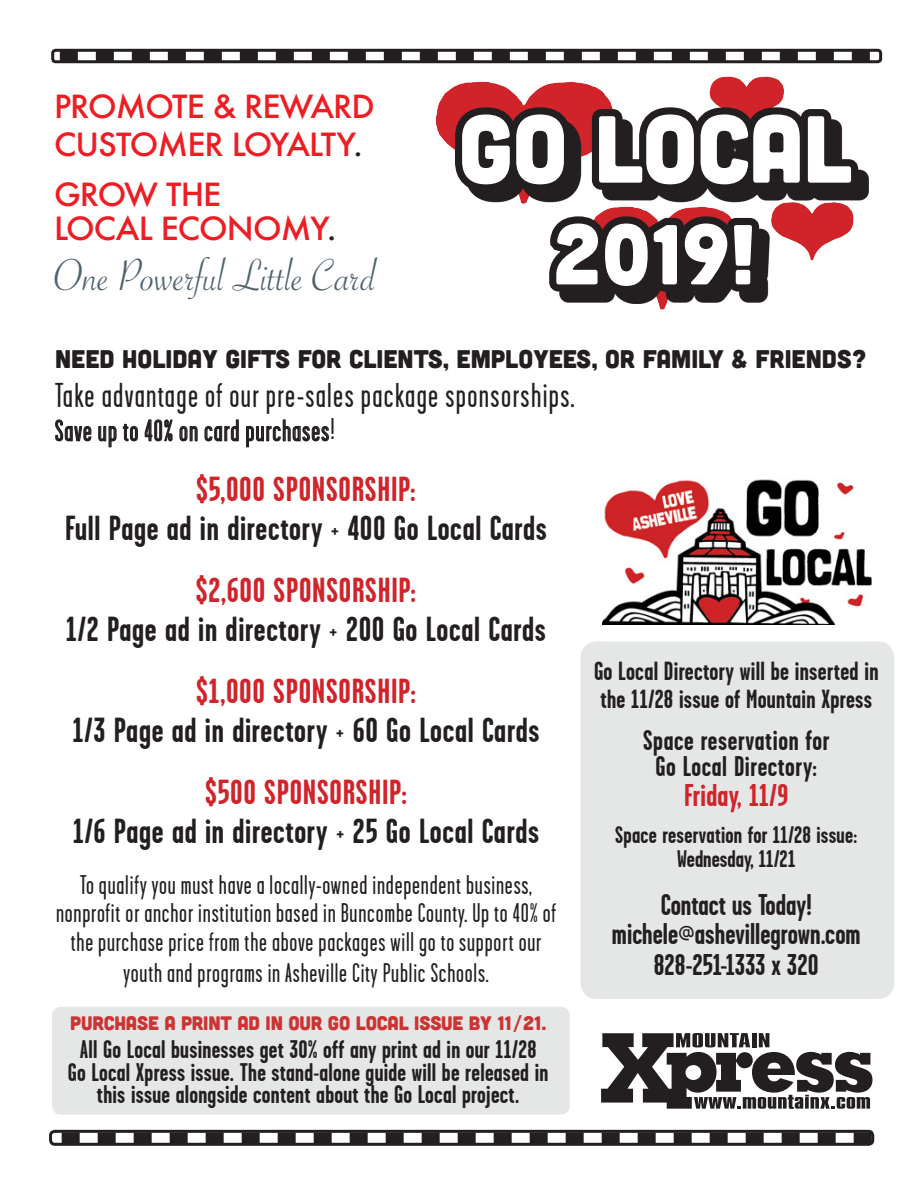
<style>
.page{position:relative;width:918px;height:1188px;background:#fff}
.page>*{position:absolute;margin:0;border:0;box-sizing:border-box;transform-origin:0 0}
.t1{font:94.95px "Cubano";letter-spacing:-.01em;color:#fff}
.t2{font:84.75px "Cubano";color:#fff}
.t3{font:48px "Savoye Let Plain";color:#50636c}
.t4{font:700 34.8px "Garage Gothic";letter-spacing:.02em;color:#231f20}
.t5{font:700 34.8px "Garage Gothic";letter-spacing:.02em;color:#d1232a}
.t6{font:34.5px "Garage Gothic";letter-spacing:.04em;color:#231f20}
.t7{font:700 31.5px "Garage Gothic";letter-spacing:.01em;color:#d1232a}
.t8{font:500 31.05px "Futura";letter-spacing:-.03em;color:#ee1d23}
.t9{font:700 30px "Garage Gothic";color:#231f20}
.t10{font:30px "Garage Gothic";letter-spacing:.04em;color:#231f20}
.t11{font:700 28.5px "Garage Gothic";letter-spacing:.02em;color:#231f20}
.t12{font:27px/28.5px "Garage Gothic";letter-spacing:.03em;color:#231f20;text-align:center}
.t13{font:700 26.25px/28.5px "Garage Gothic";letter-spacing:.01em;color:#231f20}
.t14{font:700 25.5px/22.5px "Garage Gothic";letter-spacing:.01em;color:#231f20;text-align:center}
.t15{font:25.5px "Cubano";color:#231f20}
.t16{font:700 24px "Garage Gothic";letter-spacing:.01em;color:#231f20}
.t17{font:19.5px "Cubano";letter-spacing:-.01em;color:#c33}
.s1{color:#231f20}
</style>
<div class="page">
<svg style="left:60px;top:53px;width:810px;height:6px"></svg>
<div style="left:51px;top:49px;width:831px;height:14px;border:3px solid #231f20;border-radius:3px"></div>
<div style="left:580px;top:642px;width:314px;height:357px;background:#e5e6e6;border-radius:16px"></div>
<svg style="left:601px;top:1033px;width:271px;height:76px"></svg>
<div style="left:52px;top:1007px;width:518px;height:108px;background:#e5e6e6;border-radius:9px"></div>
<svg style="left:55px;top:419px;width:37px;height:23px"></svg>
<svg style="left:98px;top:424px;width:40px;height:24px"></svg>
<svg style="left:144px;top:419px;width:29px;height:23px"></svg>
<svg style="left:179px;top:426px;width:19px;height:16px"></svg>
<svg style="left:204px;top:419px;width:35px;height:23px"></svg>
<svg style="left:246px;top:419px;width:83px;height:29px"></svg>
<svg style="left:62px;top:1134px;width:808px;height:8px"></svg>
<div style="left:49px;top:1130px;width:825px;height:16px;border:3px solid #231f20;border-radius:4px"></div>
<img style="left:709px;top:76px;width:75px;height:24px">
<img style="left:435px;top:81px;width:174px;height:63px">
<svg style="left:480px;top:118px;width:389px;height:186px"></svg>
<svg style="left:448px;top:100px;width:130px;height:99px;background:#4a2c2e"></svg>
<svg style="left:585px;top:100px;width:280px;height:99px"></svg>
<svg style="left:542px;top:206px;width:223px;height:97px;background:#4e4041"></svg>
<img style="left:766px;top:197px;width:92px;height:71px">
<img style="left:603px;top:479px;width:268px;height:145px">
<p class="t8" style="left:54px;top:85px;width:322px">PROMOTE &amp; REWARD</p>
<p class="t8" style="left:54px;top:123px;width:311px">CUSTOMER LOYALTY<span class="s1">.</span></p>
<p class="t8" style="left:54px;top:173px;width:169px">GROW THE</p>
<p class="t8" style="left:54px;top:207px;width:284px">LOCAL ECONOMY<span class="s1">.</span></p>
<p class="t3" style="left:54px;top:244px;width:324px">One Powerful Little Card</p>
<p class="t1" style="left:458px;top:88px;width:395px">GO LOCAL</p>
<p class="t2" style="left:553px;top:200px;width:205px">2019!</p>
<p class="t15" style="left:55px;top:342px;width:813px">NEED HOLIDAY GIFTS FOR CLIENTS, EMPLOYEES, OR FAMILY &amp; FRIENDS?</p>
<p class="t6" style="left:55px;top:378px;width:521px">Take advantage of our pre-sales package sponsorships.</p>
<p class="t10" style="left:55px;top:415px;width:281px">Save up to 40% on card purchases!</p>
<p class="t5" style="left:196px;top:471px;width:221px">$5,000 SPONSORSHIP:</p>
<p class="t4" style="left:65px;top:510px;width:483px">Full Page ad in directory + 400 Go Local Cards</p>
<p class="t5" style="left:196px;top:572px;width:222px">$2,600 SPONSORSHIP:</p>
<p class="t4" style="left:66px;top:610px;width:481px">1/2 Page ad in directory + 200 Go Local Cards</p>
<p class="t5" style="left:196px;top:672px;width:221px">$1,000 SPONSORSHIP:</p>
<p class="t4" style="left:73px;top:711px;width:468px">1/3 Page ad in directory + 60 Go Local Cards</p>
<p class="t5" style="left:205px;top:773px;width:203px">$500 SPONSORSHIP:</p>
<p class="t4" style="left:73px;top:812px;width:468px">1/6 Page ad in directory + 25 Go Local Cards</p>
<p class="t12" style="left:80px;top:870px;width:453px">To qualify you must have a locally-owned independent business,</p>
<p class="t12" style="left:56px;top:899px;width:501px">nonprofit or anchor institution based in Buncombe County. Up to 40% of the purchase price from the above packages will go to support our</p>
<p class="t12" style="left:124px;top:959px;width:367px">youth and programs in Asheville City Public Schools.</p>
<p class="t17" style="left:70px;top:1010px;width:477px">PURCHASE A PRINT AD IN OUR GO LOCAL ISSUE BY 11/21.</p>
<p class="t14" style="left:68px;top:1038px;width:482px">All Go Local businesses get 30% off any print ad in our 11/28<br>Go Local Xpress issue. The stand-alone guide will be released in this issue alongside content about the Go Local project.</p>
<p class="t13" style="left:594px;top:657px;width:286px">Go Local Directory will be inserted in the 11/28 issue of Mountain Xpress</p>
<p class="t11" style="left:643px;top:725px;width:188px">Space reservation for</p>
<p class="t11" style="left:656px;top:751px;width:163px">Go Local Directory:</p>
<p class="t7" style="left:684px;top:778px;width:106px">Friday, 11/9</p>
<p class="t16" style="left:615px;top:822px;width:244px">Space reservation for 11/28 issue:</p>
<p class="t16" style="left:677px;top:846px;width:120px">Wednesday, 11/21</p>
<p class="t9" style="left:661px;top:889px;width:152px">Contact us Today!</p>
<p class="t9" style="left:612px;top:918px;width:250px">michele@ashevillegrown.com</p>
<p class="t9" style="left:654px;top:949px;width:166px">828-251-1333 x 320</p>
</div>
